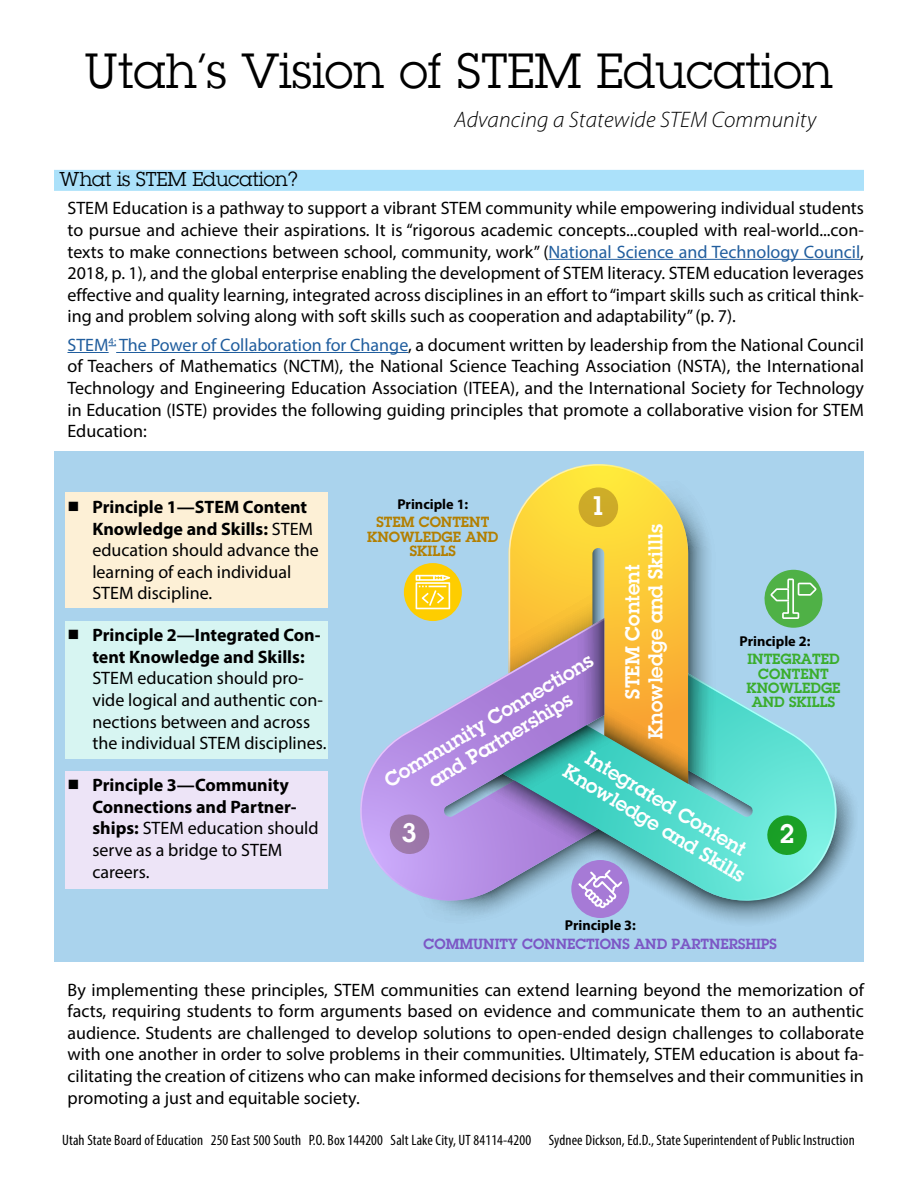
<style>
.page{position:relative;width:918px;height:1188px;background:#fff}
.page>*{position:absolute;margin:0;border:0;box-sizing:border-box;transform-origin:0 0}
.Lub_Title{font:48px "Lubalin Graph";letter-spacing:.005em;color:#000}
.t1{font:600 26.1px "Lubalin Graph";color:#fff}
.Lite_Italic{font:italic 300 22.5px "Myriad Pro";letter-spacing:.01em;color:#000}
.t2{font:600 19.65px/22.8px "Lubalin Graph";color:#fff;text-align:center}
.Subhd_Bar{font:19.5px "Lubalin Graph";color:#000}
.Body_Text_Ind{font:18px/21.6px "Myriad Pro";color:#000;text-align:justify}
.BT_flushLeft{font:18px/21.6px "Myriad Pro";color:#000;text-align:justify}
.t3{font:700 18px/21.6px "Myriad Pro";color:#000}
.USBE_blurb{font:condensed 15px "Myriad Pro";letter-spacing:.01em;color:#000}
.GreenLubalin{font:600 14.25px "Lubalin Graph";color:#3aad2c}
.PurpleLubalin{font:600 14.25px "Lubalin Graph";color:#7c57c5}
.PrincipleLine{font:700 14.25px "Myriad Pro";color:#000}
.YELLOW_Lubalin{font:600 14.25px "Lubalin Graph";color:#b37f00}
.s1{color:#215e9e}
.s2{font-weight:700}
.s3{font-weight:400}
</style>
<div class="page">
<div style="left:54px;top:170px;width:810px;height:21px;background:#abe1fa"></div>
<hr style="left:548px;top:259px;width:312px;height:1px;background:#215e9e">
<hr style="left:68px;top:352px;width:41px;height:1px;background:#215e9e">
<hr style="left:116px;top:352px;width:292px;height:1px;background:#215e9e">
<div style="left:54px;top:451px;width:810px;height:511px;background:#aad3ed"></div>
<svg style="left:836px;top:781px;width:13px;height:93px"></svg>
<svg style="left:360px;top:744px;width:30px;height:133px"></svg>
<svg style="left:827px;top:771px;width:9px;height:114px"></svg>
<svg style="left:549px;top:464px;width:99px;height:15px"></svg>
<svg style="left:390px;top:479px;width:437px;height:443px"></svg>
<div style="left:65px;top:493px;width:263px;height:115px;background:#fdf0d6"></div>
<div style="left:65px;top:621px;width:263px;height:137px;background:#d7f5f2"></div>
<div style="left:65px;top:771px;width:263px;height:118px;background:#ede4f7"></div>
<p class="Lub_Title" style="left:84px;top:41px;width:751px">Utah’s Vision of STEM Education</p>
<p class="Lite_Italic" style="left:455px;top:106px;width:363px">Advancing a Statewide STEM Community</p>
<p class="Subhd_Bar" style="left:59px;top:167px;width:240px">What is STEM Education?</p>
<p class="Body_Text_Ind" style="left:68px;top:197px;width:798px">STEM Education is a pathway to support a vibrant STEM community while empowering individual students to pursue and achieve their aspirations. It is “rigorous academic concepts...coupled with real-world...con&shy;texts to make connections between school, community, work” (<span class="s1">National Science and Technology Council</span>, 2018, p. 1), and the global enterprise enabling the development of STEM literacy. STEM education leverages effective and quality learning, integrated across disciplines in an effort to “impart skills such as critical think&shy;ing and problem solving along with soft skills such as cooperation and adaptability” (p. 7).</p>
<p class="Body_Text_Ind" style="left:67px;top:334px;width:798px"><span class="s1">STEM</span><sup>4:</sup> <span class="s1">The Power of Collaboration for Change</span>, a document written by leadership from the National Council of Teachers of Mathematics (NCTM), the National Science Teaching Association (NSTA), the International Technology and Engineering Education Association (ITEEA), and the International Society for Technology in Education (ISTE) provides the following guiding principles that promote a collaborative vision for STEM Education:</p>
<p class="Body_Text_Ind" style="left:92px;top:496px;width:228px;text-align:left"><span class="s2">Principle 1—STEM Content<br>Knowledge and Skills:</span> STEM education should advance the learning of each individual<br>STEM discipline.</p>
<p class="Body_Text_Ind" style="left:92px;top:624px;width:236px;text-align:left"><span class="s2">Principle 2—Integrated Con&shy;tent Knowledge and Skills:<br></span>STEM education should pro&shy;vide logical and authentic con&shy;nections between and across the individual STEM disciplines.</p>
<p class="t3" style="left:92px;top:774px;width:228px">Principle 3—Community<br>Connections and Partner&shy;ships: <span class="s3">STEM education should serve as a bridge to STEM careers.</span></p>
<p class="t1" style="left:590px;top:488px;width:17px">1</p>
<p class="PrincipleLine" style="left:397px;top:495px;width:72px">Principle 1:</p>
<p class="YELLOW_Lubalin" style="left:376px;top:513px;width:114px">STEM CONTENT</p>
<p class="YELLOW_Lubalin" style="left:367px;top:527px;width:133px">KNOWLEDGE AND</p>
<p class="YELLOW_Lubalin" style="left:410px;top:541px;width:48px">SKILLS</p>
<p class="t2" style="left:621px;top:739px;width:216px;rotate:-90deg">STEM Content<br>Knowledge and Skillls</p>
<p class="PrincipleLine" style="left:740px;top:632px;width:72px">Principle 2:</p>
<p class="GreenLubalin" style="left:747px;top:650px;width:94px">INTEGRATED</p>
<p class="GreenLubalin" style="left:758px;top:664px;width:72px">CONTENT</p>
<p class="GreenLubalin" style="left:747px;top:678px;width:95px">KNOWLEDGE</p>
<p class="GreenLubalin" style="left:752px;top:693px;width:85px">AND SKILLS</p>
<p class="t2" style="left:380px;top:772px;width:241px;rotate:-31deg">Community Connections and Partnerships</p>
<p class="t2" style="left:583px;top:740px;width:210px;rotate:31deg">Integrated Content<br>Knowledge and Skills</p>
<p class="t1" style="left:401px;top:816px;width:17px">3</p>
<p class="t1" style="left:780px;top:816px;width:17px">2</p>
<p class="PrincipleLine" style="left:565px;top:916px;width:72px">Principle 3:</p>
<p class="PurpleLubalin" style="left:424px;top:934px;width:355px">COMMUNITY CONNECTIONS AND PARTNERSHIPS</p>
<p class="BT_flushLeft" style="left:68px;top:978px;width:798px">By implementing these principles, STEM communities can extend learning beyond the memorization of facts, requiring students to form arguments based on evidence and communicate them to an authentic audience. Students are challenged to develop solutions to open-ended design challenges to collaborate with one another in order to solve problems in their communities. Ultimately, STEM education is about fa&shy;cilitating the creation of citizens who can make informed decisions for themselves and their communities in promoting a just and equitable society.</p>
<p class="USBE_blurb" style="left:62px;top:1131px;width:794px">Utah State Board of Education 250 East 500 South P.O. Box 144200 Salt Lake City, UT 84114-4200 Sydnee Dickson, Ed.D., State Superintendent of Public Instruction</p>
</div>
